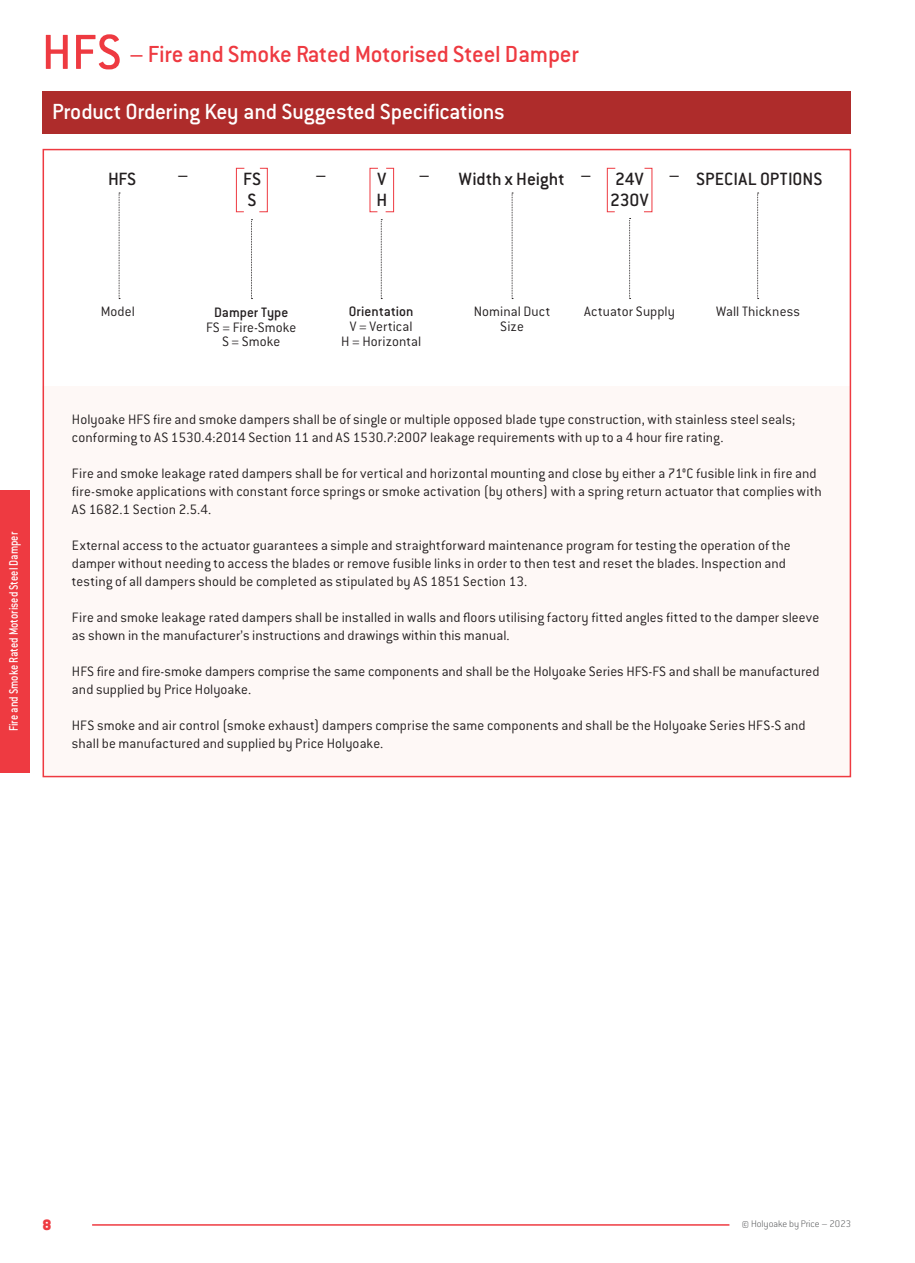
<style>
.page{position:relative;width:915px;height:1263px;background:#fff}
.page>*{position:absolute;margin:0;border:0;box-sizing:border-box;transform-origin:0 0}
.t1{font:25.5px "Conduit ITC Medium";letter-spacing:-.01em;color:#ee3a41}
.t2{font:24px "Conduit ITC Medium";letter-spacing:-.015em;color:#fff}
.Body{font:19.5px "Conduit ITC Medium";color:#231f20}
.t3{font:16.5px "Conduit ITC Black";color:#ee3a41}
.Body-2{font:15px/18px "Conduit ITC Light";letter-spacing:.005em;color:#231f20}
.t4{font:13.5px "Conduit ITC Medium";color:#fff;scale:.85 1}
.t5{font:300 10.5px "Conduit ITC Extra";color:#57585a}
.s1{font-size:54px}
.s2{font-family:"Conduit ITC Medium"}
</style>
<div class="page">
<div style="left:0;top:490px;width:29px;height:283px;background:#ee3a41"></div>
<hr style="left:92px;top:1224px;width:637px;height:2px;background:#ee3a41">
<div style="left:43px;top:91px;width:807px;height:43px;background:#ae2c2b"></div>
<svg style="left:629px;top:218px;width:1px;height:81px"></svg>
<svg style="left:381px;top:219px;width:1px;height:80px"></svg>
<svg style="left:511px;top:193px;width:2px;height:106px"></svg>
<svg style="left:757px;top:193px;width:1px;height:106px"></svg>
<svg style="left:119px;top:193px;width:1px;height:106px"></svg>
<svg style="left:606px;top:168px;width:10px;height:44px"></svg>
<svg style="left:644px;top:168px;width:8px;height:44px"></svg>
<svg style="left:369px;top:168px;width:9px;height:44px"></svg>
<svg style="left:385px;top:168px;width:9px;height:44px"></svg>
<svg style="left:235px;top:168px;width:10px;height:44px"></svg>
<svg style="left:259px;top:168px;width:9px;height:44px"></svg>
<svg style="left:251px;top:219px;width:1px;height:80px"></svg>
<div style="left:43px;top:386px;width:807px;height:391px;background:#fef8f6"></div>
<h1 class="t1" style="left:42px;top:38px;width:538px"><span class="s1">HFS</span> – Fire and Smoke Rated Motorised Steel Damper</h1>
<p class="t2" style="left:52px;top:97px;width:454px">Product Ordering Key and Suggested Specifications</p>
<p class="Body" style="left:108px;top:167px;width:29px">HFS</p>
<p class="Body" style="left:243px;top:167px;width:20px">FS</p>
<p class="Body" style="left:247px;top:188px;width:11px">S</p>
<p class="Body" style="left:459px;top:167px;width:107px">Width x Height</p>
<p class="Body" style="left:615px;top:167px;width:30px">24V</p>
<p class="Body" style="left:609px;top:188px;width:40px">230V</p>
<p class="Body" style="left:377px;top:167px;width:10px">V</p>
<p class="Body" style="left:376px;top:188px;width:12px">H</p>
<p class="Body" style="left:177px;top:163px;width:12px">–</p>
<p class="Body" style="left:315px;top:163px;width:12px">–</p>
<p class="Body" style="left:418px;top:163px;width:12px">–</p>
<p class="Body" style="left:580px;top:163px;width:12px">–</p>
<p class="Body" style="left:668px;top:163px;width:12px">–</p>
<p class="Body" style="left:695px;top:167px;width:128px">SPECIAL OPTIONS</p>
<p class="t4" style="left:5px;top:731px;width:236px;rotate:-90deg">Fire and Smoke Rated Motorised Steel Damper</p>
<p class="Body-2" style="left:341px;top:304px;width:82px;line-height:15px;text-align:center"><span class="s2">Orientation<br></span>V = Vertical<br>H = Horizontal</p>
<p class="Body-2" style="left:101px;top:302px;width:36px">Model</p>
<p class="Body-2" style="left:473px;top:302px;width:78px">Nominal Duct</p>
<p class="Body-2" style="left:584px;top:302px;width:92px">Actuator Supply</p>
<p class="Body-2" style="left:715px;top:302px;width:86px">Wall Thickness</p>
<p class="Body-2" style="left:500px;top:317px;width:25px">Size</p>
<p class="Body-2" style="left:206px;top:304px;width:92px;line-height:15px;text-align:center"><span class="s2">Damper Type<br></span>FS = Fire-Smoke<br>S = Smoke</p>
<p class="Body-2" style="left:72px;top:410px;width:724px">Holyoake HFS fire and smoke dampers shall be of single or multiple opposed blade type construction, with stainless steel seals; conforming to AS 1530.4:2014 Section 11 and AS 1530.7:2007 leakage requirements with up to a 4 hour fire rating.</p>
<p class="Body-2" style="left:72px;top:464px;width:751px">Fire and smoke leakage rated dampers shall be for vertical and horizontal mounting and close by either a 71°C fusible link in fire and fire-smoke applications with constant force springs or smoke activation (by others) with a spring return actuator that complies with<br>AS 1682.1 Section 2.5.4.</p>
<p class="Body-2" style="left:72px;top:536px;width:720px">External access to the actuator guarantees a simple and straightforward maintenance program for testing the operation of the damper without needing to access the blades or remove fusible links in order to then test and reset the blades. Inspection and testing of all dampers should be completed as stipulated by AS 1851 Section 13.</p>
<p class="Body-2" style="left:72px;top:608px;width:748px">Fire and smoke leakage rated dampers shall be installed in walls and floors utilising factory fitted angles fitted to the damper sleeve as shown in the manufacturer’s instructions and drawings within this manual.</p>
<p class="Body-2" style="left:72px;top:662px;width:748px">HFS fire and fire-smoke dampers comprise the same components and shall be the Holyoake Series HFS-FS and shall be manufactured and supplied by Price Holyoake.</p>
<p class="Body-2" style="left:72px;top:716px;width:734px">HFS smoke and air control (smoke exhaust) dampers comprise the same components and shall be the Holyoake Series HFS-S and shall be manufactured and supplied by Price Holyoake.</p>
<p class="t3" style="left:43px;top:1214px;width:11px">8</p>
<p class="t5" style="left:741px;top:1218px;width:111px">© Holyoake by Price – 2023</p>
</div>
